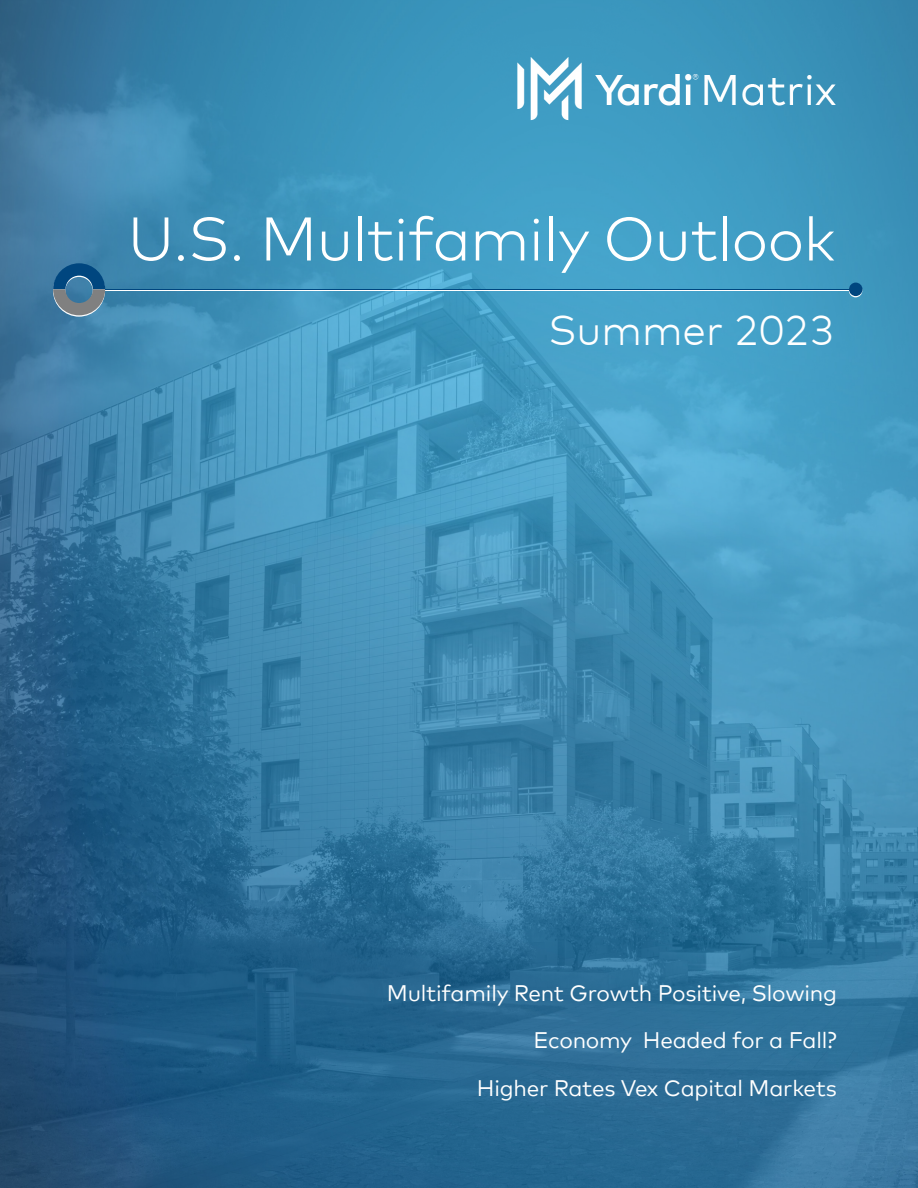
<style>
.page{position:relative;width:918px;height:1188px;background:#fff}
.page>*{position:absolute;margin:0;border:0;box-sizing:border-box;transform-origin:0 0}
.t1{font:300 61.5px "Mark Offc Pro";letter-spacing:-.01em;color:#fff}
.t2{font:300 42px "Mark Offc Pro";color:#fff}
.t3{font:22.5px/47.2px "Mark Offc Pro";letter-spacing:-.01em;color:#fff;text-align:right}
</style>
<div class="page">
<img style="left:0;top:0;width:918px;height:1188px">
<hr style="left:105px;top:290px;width:751px;height:1px;background:#fff">
<svg style="left:849px;top:284px;width:13px;height:13px"></svg>
<img style="left:516px;top:57px;width:320px;height:64px">
<svg style="left:53px;top:263px;width:52px;height:54px;background:#477495"></svg>
<hr style="left:105px;top:289px;width:751px;height:1px;background:#00467f">
<div style="left:849px;top:283px;width:13px;height:13px;background:#00467f;border-radius:50%"></div>
<h1 class="t1" style="left:128px;top:193px;width:709px">U.S. Multifamily Outlook</h1>
<h2 class="t2" style="left:548px;top:299px;width:288px">Summer 2023</h2>
<p class="t3" style="left:387px;top:968px;width:452px">Multifamily Rent Growth Positive, Slowing<br>Economy Headed for a Fall?<br>Higher Rates Vex Capital Markets</p>
</div>
